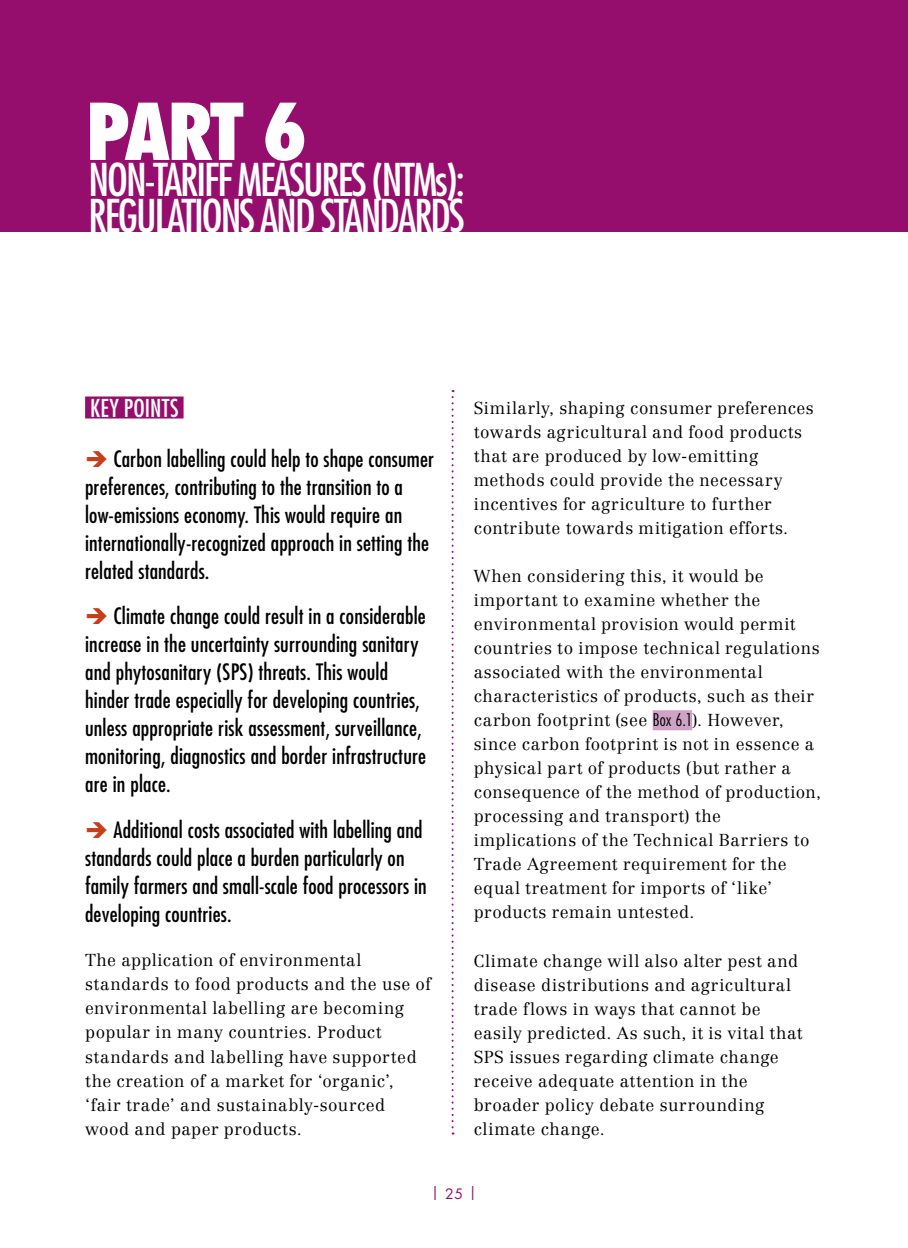
<style>
.page{position:relative;width:908px;height:1248px;background:#fff}
.page>*{position:absolute;margin:0;border:0;box-sizing:border-box;transform-origin:0 0}
.t1{font:800 condensed 76px "Futura Std";color:#fff}
.t2{font:condensed 44px/36px "Futura Std";letter-spacing:-.045em;color:#fff}
.t3{font:condensed 24px "Futura Std";letter-spacing:.015em;color:#fff}
.t4{font:condensed 22px/28px "Futura Std";letter-spacing:.01em;color:#000}
.t5{font:300 17px/24px "Centennial LT Std";letter-spacing:.03em;color:#000}
.t6{font:14px "Futura Std";color:#960e6d}
.s1{color:#c63f1c}
.s2{font-family:"Futura Std";font-stretch:condensed}
</style>
<div class="page">
<svg style="left:451px;top:390px;width:2px;height:744px"></svg>
<div style="left:85px;top:396px;width:98px;height:22px;background:#960e6d"></div>
<div style="left:652px;top:710px;width:39px;height:20px;background:#cfa3c5"></div>
<div style="left:0;top:0;width:907px;height:232px;background:#960e6d"></div>
<h1 class="t1" style="left:85px;top:84px;width:224px">PART 6</h1>
<h2 class="t2" style="left:88px;top:161px;width:378px">NON-TARIFF MEASURES (NTMs):<br>REGULATIONS AND STANDARDS</h2>
<h3 class="t3" style="left:90px;top:393px;width:90px">KEY POINTS</h3>
<p class="t4" style="left:85px;top:445px;width:350px"><span class="s1">➔</span> Carbon labelling could help to shape consumer preferences, contributing to the transition to a low-emissions economy. This would require an internationally-recognized approach in setting the related standards.</p>
<p class="t4" style="left:85px;top:602px;width:342px"><span class="s1">➔</span> Climate change could result in a considerable increase in the uncertainty surrounding sanitary and phytosanitary (SPS) threats. This would hinder trade especially for developing countries, unless appropriate risk assessment, surveillance, monitoring, diagnostics and border infrastructure are in place.</p>
<p class="t4" style="left:85px;top:815px;width:343px"><span class="s1">➔</span> Additional costs associated with labelling and standards could place a burden particularly on family farmers and small-scale food processors in developing countries.</p>
<p class="t5" style="left:85px;top:948px;width:347px">The application of environmental standards to food products and the use of environmental labelling are becoming popular in many countries. Product standards and labelling have supported the creation of a market for ‘organic’, ‘fair trade’ and sustainably-sourced wood and paper products.</p>
<p class="t5" style="left:473px;top:396px;width:341px">Similarly, shaping consumer preferences towards agricultural and food products that are produced by low-emitting methods could provide the necessary incentives for agriculture to further contribute towards mitigation efforts.</p>
<p class="t5" style="left:473px;top:564px;width:349px">When considering this, it would be important to examine whether the environmental provision would permit countries to impose technical regulations associated with the environmental characteristics of products, such as their carbon footprint (see <span class="s2">Box 6.1</span>). However, since carbon footprint is not in essence a physical part of products (but rather a consequence of the method of production, processing and transport) the implications of the Technical Barriers to Trade Agreement requirement for the equal treatment for imports of ‘like’ products remain untested.</p>
<p class="t5" style="left:473px;top:948px;width:330px">Climate change will also alter pest and disease distributions and agricultural trade flows in ways that cannot be easily predicted. As such, it is vital that SPS issues regarding climate change receive adequate attention in the broader policy debate surrounding climate change.</p>
<p class="t6" style="left:431px;top:1183px;width:47px">| 25 |</p>
</div>
